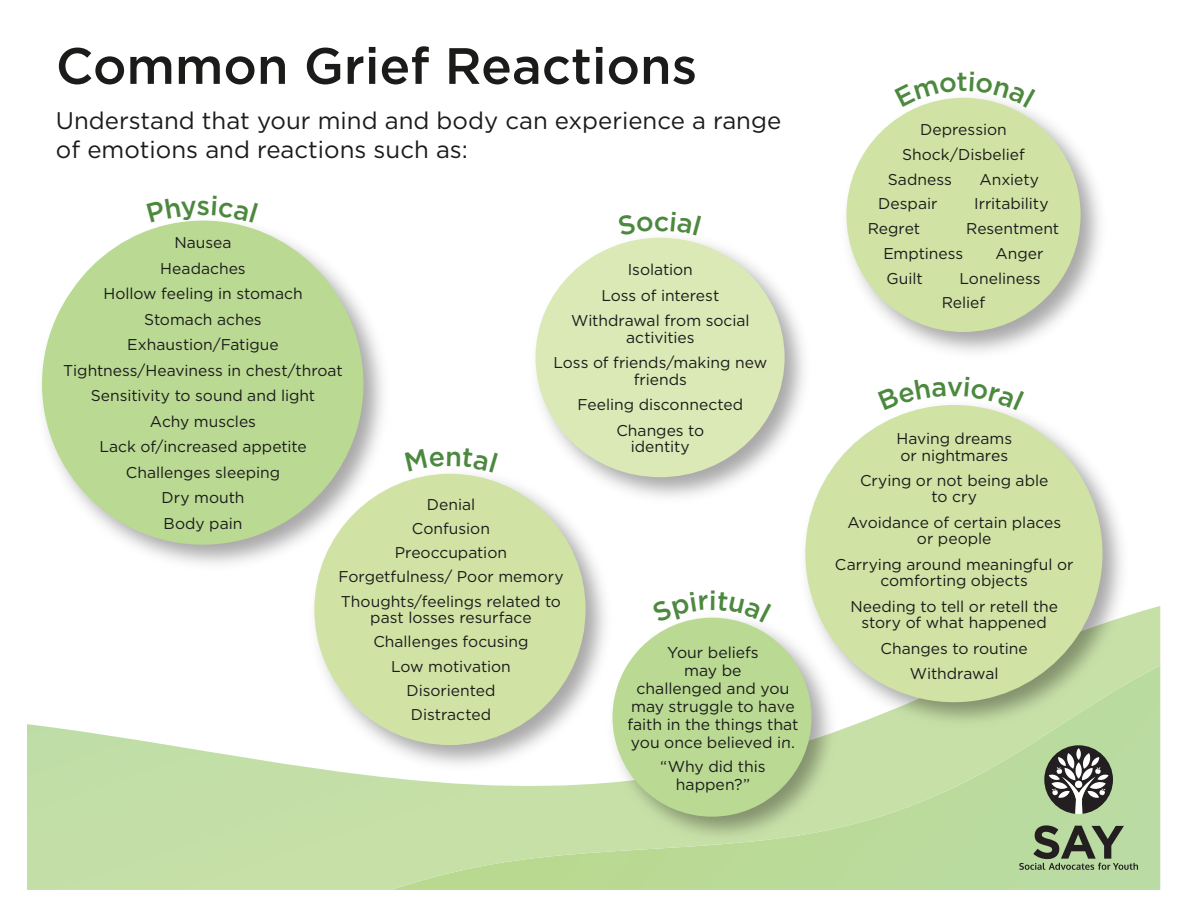
<style>
.page{position:relative;width:1188px;height:918px;background:#fff}
.page>*{position:absolute;margin:0;border:0;box-sizing:border-box;transform-origin:0 0}
.t1{font:500 51px "Gotham";color:#1b1b1a}
.t2{font:24px/28.8px "Gotham";color:#1b1b1a}
.t3{font:15.75px/18px "Gotham";color:#1b1b1a;text-align:center}
.t4{font:15.6px/25.5px "Gotham";color:#1b1b1a;text-align:center}
</style>
<div class="page">
<svg style="left:27px;top:606px;width:1133px;height:284px"></svg>
<svg style="left:1019px;top:825px;width:119px;height:45px;background:#8aa078"></svg>
<svg style="left:1044px;top:745px;width:69px;height:69px"></svg>
<img style="left:42px;top:223px;width:341px;height:341px">
<div style="left:42px;top:223px;width:321px;height:322px;background:#bad993;border-radius:50%"></div>
<div style="left:45px;top:221px;width:316px;height:316px;background:#bad993;border-radius:50%"></div>
<img style="left:302px;top:461px;width:302px;height:317px">
<div style="left:314px;top:474px;width:272px;height:271px;background:#d0e3a5;border-radius:50%"></div>
<div style="left:846px;top:98px;width:235px;height:234px;background:#d0e3a5;border-radius:50%"></div>
<img style="left:600px;top:605px;width:245px;height:245px">
<div style="left:613px;top:618px;width:199px;height:199px;background:#bad993;border-radius:50%"></div>
<img style="left:783px;top:411px;width:358px;height:331px">
<img style="left:523px;top:237px;width:295px;height:273px">
<div style="left:536px;top:238px;width:249px;height:239px;background:#dbe9b6;border-radius:50%"></div>
<svg style="left:176px;top:220px;width:55px;height:3px"></svg>
<svg style="left:405px;top:461px;width:93px;height:11px"></svg>
<svg style="left:918px;top:95px;width:109px;height:12px"></svg>
<svg style="left:651px;top:605px;width:120px;height:18px"></svg>
<svg style="left:913px;top:405px;width:88px;height:6px"></svg>
<h1 class="t1" style="left:56px;top:32px;width:643px">Common Grief Reactions</h1>
<h2 class="t2" style="left:56px;top:106px;width:727px">Understand that your mind and body can experience a range of emotions and reactions such as:</h2>
<p class="t4" style="left:63px;top:230px;width:281px">Nausea<br>Headaches<br>Hollow feeling in stomach<br>Stomach aches<br>Exhaustion/Fatigue<br>Tightness/Heaviness in chest/throat<br>Sensitivity to sound and light<br>Achy muscles<br>Lack of/increased appetite<br>Challenges sleeping<br>Dry mouth<br>Body pain</p>
<p class="t4" style="left:571px;top:257px;width:180px">Isolation<br>Loss of interest<br>Withdrawal from social</p>
<p class="t4" style="left:554px;top:324px;width:215px">activities<br>Loss of friends/making new</p>
<p class="t4" style="left:578px;top:366px;width:167px">friends<br>Feeling disconnected<br>Changes to</p>
<p class="t4" style="left:631px;top:434px;width:61px">identity</p>
<p class="t4" style="left:338px;top:492px;width:227px;line-height:24.3px">Denial<br>Confusion<br>Preoccupation<br>Forgetfulness/ Poor memory<br>Thoughts/feelings related to</p>
<p class="t4" style="left:370px;top:605px;width:163px;line-height:24.3px">past losses resurface<br>Challenges focusing<br>Low motivation<br>Disoriented<br>Distracted</p>
<p class="t3" style="left:627px;top:643px;width:173px">Your beliefs<br>may be<br>challenged and you may struggle to have faith in the things that you once believed in.</p>
<p class="t3" style="left:660px;top:757px;width:107px">“Why did this happen?”</p>
<p class="t4" style="left:920px;top:117px;width:88px">Depression</p>
<p class="t4" style="left:902px;top:141px;width:124px">Shock/Disbelief</p>
<p class="t4" style="left:888px;top:166px;width:66px">Sadness</p>
<p class="t4" style="left:979px;top:166px;width:61px">Anxiety</p>
<p class="t4" style="left:878px;top:191px;width:61px">Despair</p>
<p class="t4" style="left:974px;top:191px;width:76px">Irritability</p>
<p class="t4" style="left:868px;top:215px;width:54px">Regret</p>
<p class="t4" style="left:966px;top:215px;width:95px">Resentment</p>
<p class="t4" style="left:883px;top:240px;width:82px">Emptiness</p>
<p class="t4" style="left:996px;top:240px;width:50px">Anger</p>
<p class="t4" style="left:886px;top:265px;width:38px">Guilt</p>
<p class="t4" style="left:942px;top:265px;width:100px;line-height:24.8px;text-align:left;text-indent:18px">Loneliness<br>Relief</p>
<p class="t4" style="left:896px;top:430px;width:117px;line-height:16.5px;text-align:left">Having dreams or nightmares</p>
<p class="t4" style="left:860px;top:472px;width:190px;line-height:16.5px">Crying or not being able to cry</p>
<p class="t4" style="left:847px;top:514px;width:215px;line-height:16.5px">Avoidance of certain places or people</p>
<p class="t4" style="left:835px;top:556px;width:240px;line-height:16.5px">Carrying around meaningful or comforting objects</p>
<p class="t4" style="left:850px;top:598px;width:209px;line-height:16.5px">Needing to tell or retell the story of what happened</p>
<p class="t4" style="left:881px;top:635px;width:149px">Changes to routine<br>Withdrawal</p>
</div>
